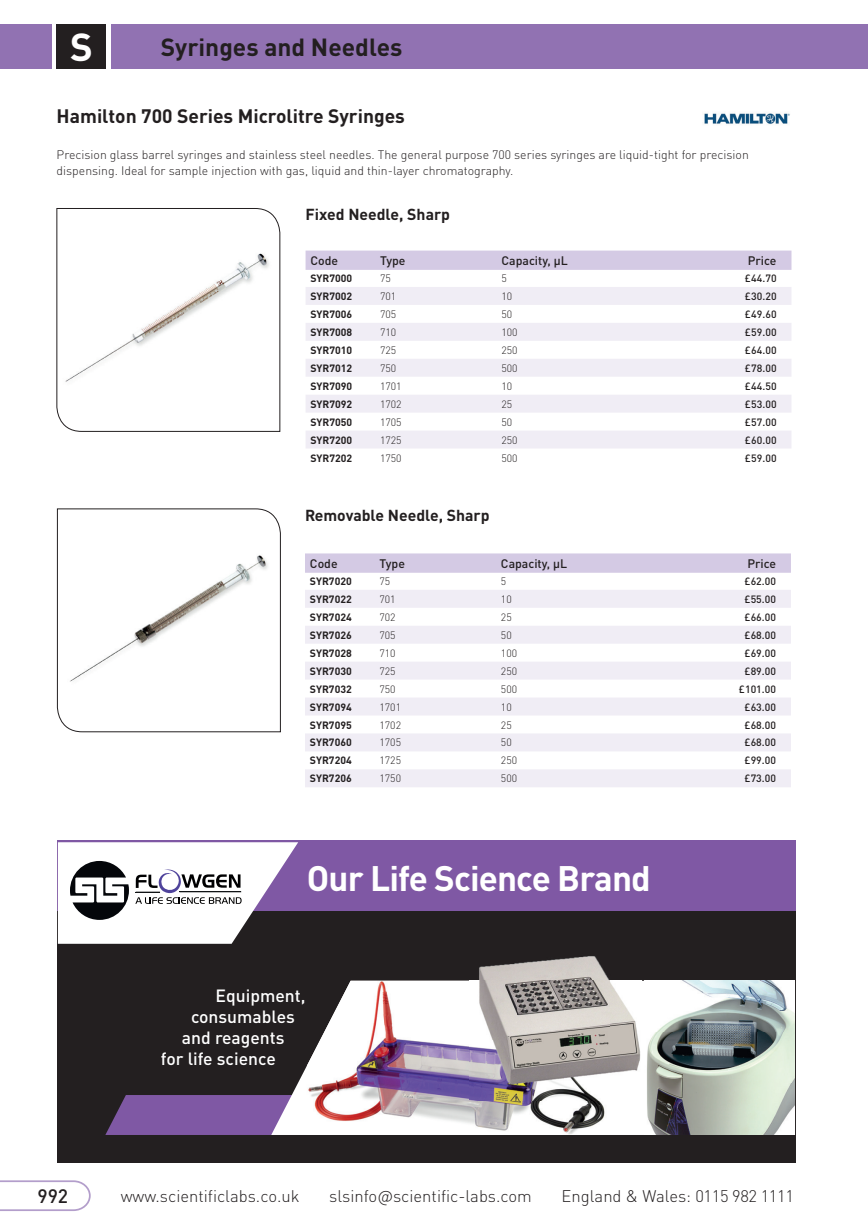
<style>
.page{position:relative;width:868px;height:1230px;background:#fff}
.page>*{position:absolute;margin:0;border:0;box-sizing:border-box;transform-origin:0 0}
.t1{font:700 38.5px "DIN Pro";color:#fff}
.t2{font:700 35px "DIN Pro";letter-spacing:-.025em;color:#fff}
.t3{font:700 24.5px "DIN Pro";color:#231f20}
.t4{font:700 19.25px "DIN Pro";color:#231f20}
.t5{font:500 19.25px "DIN Pro";color:#231f20}
.t6{font:500 17.5px "DIN Pro";color:#fff}
.t7{font:300 16.62px "DIN Pro";color:#231f20}
.t8{font:700 15.75px "DIN Pro";color:#231f20}
.t9{font:300 12.25px/16.6px "DIN Pro";color:#231f20}
.t10{font:500 12.25px "DIN Pro";color:#231f20}
.t11{font:700 10.5px "DIN Pro";color:#231f20}
.t12{font:500 10.5px "DIN Pro";color:#231f20}
.t13{font:300 10.5px "DIN Pro";color:#231f20}
</style>
<div class="page">
<hr style="left:865px;top:24px;width:2px;height:45px;background:#9172b2">
<div style="left:111px;top:24px;width:754px;height:45px;background:#9172b2"></div>
<div style="left:57px;top:24px;width:49px;height:45px;background:#231f20"></div>
<div style="left:0;top:24px;width:52px;height:45px;background:#9172b2"></div>
<svg style="left:0;top:1180px;width:91px;height:31px"></svg>
<div style="left:305px;top:250px;width:486px;height:20px;background:#d4cae4"></div>
<svg style="left:306px;top:287px;width:485px;height:161px;fill:#f0edf5"></svg>
<svg style="left:56px;top:208px;width:224px;height:224px"></svg>
<div style="left:305px;top:553px;width:485px;height:19px;background:#d4cae4"></div>
<svg style="left:305px;top:590px;width:485px;height:197px;fill:#f0edf5"></svg>
<svg style="left:57px;top:508px;width:224px;height:224px"></svg>
<img style="left:704px;top:113px;width:86px;height:11px">
<div style="left:57px;top:840px;width:738px;height:322px;background:#231f20"></div>
<div style="left:106px;top:1095px;width:165px;height:39px;background:#7f58a4"></div>
<svg style="left:271px;top:980px;width:373px;height:154px"></svg>
<img style="left:307px;top:980px;width:302px;height:154px">
<div style="left:57px;top:840px;width:738px;height:71px;background:#7f58a4"></div>
<svg style="left:58px;top:842px;width:240px;height:101px;background:#ccc9cf"></svg>
<img style="left:644px;top:980px;width:150px;height:154px">
<img style="left:469px;top:956px;width:172px;height:143px">
<h1 class="t1" style="left:70px;top:15px;width:24px">S</h1>
<h3 class="t3" style="left:161px;top:26px;width:243px">Syringes and Needles</h3>
<h3 class="t4" style="left:57px;top:100px;width:350px">Hamilton 700 Series Microlitre Syringes</h3>
<p class="t9" style="left:57px;top:145px;width:693px">Precision glass barrel syringes and stainless steel needles. The general purpose 700 series syringes are liquid-tight for precision dispensing. Ideal for sample injection with gas, liquid and thin-layer chromatography.</p>
<p class="t8" style="left:305px;top:201px;width:146px">Fixed Needle, Sharp</p>
<p class="t10" style="left:310px;top:250px;width:29px">Code</p>
<p class="t10" style="left:380px;top:250px;width:27px">Type</p>
<p class="t10" style="left:501px;top:250px;width:68px">Capacity, µL</p>
<p class="t10" style="left:747px;top:250px;width:30px">Price</p>
<p class="t11" style="left:310px;top:269px;width:43px">SYR7000</p>
<p class="t13" style="left:380px;top:270px;width:12px">75</p>
<p class="t13" style="left:501px;top:270px;width:7px">5</p>
<p class="t12" style="left:744px;top:270px;width:33px">£ 44.70</p>
<p class="t11" style="left:310px;top:287px;width:43px">SYR7002</p>
<p class="t13" style="left:380px;top:288px;width:18px">701</p>
<p class="t13" style="left:501px;top:288px;width:12px">10</p>
<p class="t12" style="left:744px;top:287px;width:33px">£ 30.20</p>
<p class="t11" style="left:310px;top:305px;width:43px">SYR7006</p>
<p class="t13" style="left:380px;top:306px;width:18px">705</p>
<p class="t13" style="left:501px;top:306px;width:12px">50</p>
<p class="t12" style="left:744px;top:305px;width:33px">£ 49.60</p>
<p class="t11" style="left:310px;top:323px;width:43px">SYR7008</p>
<p class="t13" style="left:380px;top:324px;width:18px">710</p>
<p class="t13" style="left:501px;top:324px;width:18px">100</p>
<p class="t12" style="left:744px;top:323px;width:33px">£ 59.00</p>
<p class="t11" style="left:310px;top:341px;width:43px">SYR7010</p>
<p class="t13" style="left:380px;top:342px;width:18px">725</p>
<p class="t13" style="left:501px;top:342px;width:18px">250</p>
<p class="t12" style="left:744px;top:341px;width:33px">£ 64.00</p>
<p class="t11" style="left:310px;top:359px;width:43px">SYR7012</p>
<p class="t13" style="left:380px;top:360px;width:18px">750</p>
<p class="t13" style="left:501px;top:360px;width:18px">500</p>
<p class="t12" style="left:744px;top:359px;width:33px">£ 78.00</p>
<p class="t11" style="left:310px;top:377px;width:43px">SYR7090</p>
<p class="t13" style="left:380px;top:378px;width:23px">1701</p>
<p class="t13" style="left:501px;top:378px;width:12px">10</p>
<p class="t12" style="left:744px;top:377px;width:33px">£ 44.50</p>
<p class="t11" style="left:310px;top:395px;width:43px">SYR7092</p>
<p class="t13" style="left:380px;top:396px;width:23px">1702</p>
<p class="t13" style="left:501px;top:396px;width:12px">25</p>
<p class="t12" style="left:744px;top:395px;width:33px">£ 53.00</p>
<p class="t11" style="left:310px;top:413px;width:43px">SYR7050</p>
<p class="t13" style="left:380px;top:414px;width:23px">1705</p>
<p class="t13" style="left:501px;top:414px;width:12px">50</p>
<p class="t12" style="left:744px;top:413px;width:33px">£ 57.00</p>
<p class="t11" style="left:310px;top:431px;width:43px">SYR7200</p>
<p class="t13" style="left:380px;top:431px;width:23px">1725</p>
<p class="t13" style="left:501px;top:431px;width:18px">250</p>
<p class="t12" style="left:744px;top:431px;width:33px">£ 60.00</p>
<p class="t11" style="left:310px;top:449px;width:43px">SYR7202</p>
<p class="t13" style="left:380px;top:449px;width:23px">1750</p>
<p class="t13" style="left:501px;top:449px;width:18px">500</p>
<p class="t12" style="left:744px;top:449px;width:33px">£ 59.00</p>
<p class="t8" style="left:305px;top:502px;width:186px">Removable Needle, Sharp</p>
<p class="t10" style="left:310px;top:553px;width:29px">Code</p>
<p class="t10" style="left:379px;top:553px;width:27px">Type</p>
<p class="t10" style="left:501px;top:553px;width:68px">Capacity, µL</p>
<p class="t10" style="left:747px;top:553px;width:30px">Price</p>
<p class="t11" style="left:310px;top:572px;width:43px">SYR7020</p>
<p class="t13" style="left:379px;top:573px;width:12px">75</p>
<p class="t13" style="left:501px;top:573px;width:7px">5</p>
<p class="t12" style="left:744px;top:572px;width:33px">£ 62.00</p>
<p class="t11" style="left:310px;top:590px;width:43px">SYR7022</p>
<p class="t13" style="left:379px;top:591px;width:18px">701</p>
<p class="t13" style="left:501px;top:591px;width:12px">10</p>
<p class="t12" style="left:744px;top:590px;width:33px">£ 55.00</p>
<p class="t11" style="left:310px;top:608px;width:43px">SYR7024</p>
<p class="t13" style="left:379px;top:609px;width:18px">702</p>
<p class="t13" style="left:501px;top:609px;width:12px">25</p>
<p class="t12" style="left:744px;top:608px;width:33px">£ 66.00</p>
<p class="t11" style="left:310px;top:626px;width:43px">SYR7026</p>
<p class="t13" style="left:379px;top:626px;width:18px">705</p>
<p class="t13" style="left:501px;top:626px;width:12px">50</p>
<p class="t12" style="left:744px;top:626px;width:33px">£ 68.00</p>
<p class="t11" style="left:310px;top:644px;width:43px">SYR7028</p>
<p class="t13" style="left:379px;top:644px;width:18px">710</p>
<p class="t13" style="left:501px;top:644px;width:18px">100</p>
<p class="t12" style="left:744px;top:644px;width:33px">£ 69.00</p>
<p class="t11" style="left:310px;top:662px;width:43px">SYR7030</p>
<p class="t13" style="left:379px;top:662px;width:18px">725</p>
<p class="t13" style="left:501px;top:662px;width:18px">250</p>
<p class="t12" style="left:744px;top:662px;width:33px">£ 89.00</p>
<p class="t11" style="left:310px;top:680px;width:43px">SYR7032</p>
<p class="t13" style="left:379px;top:680px;width:18px">750</p>
<p class="t13" style="left:501px;top:680px;width:18px">500</p>
<p class="t12" style="left:738px;top:680px;width:39px">£ 101.00</p>
<p class="t11" style="left:310px;top:698px;width:43px">SYR7094</p>
<p class="t13" style="left:379px;top:698px;width:23px">1701</p>
<p class="t13" style="left:501px;top:698px;width:12px">10</p>
<p class="t12" style="left:744px;top:698px;width:33px">£ 63.00</p>
<p class="t11" style="left:310px;top:716px;width:43px">SYR7095</p>
<p class="t13" style="left:379px;top:716px;width:23px">1702</p>
<p class="t13" style="left:501px;top:716px;width:12px">25</p>
<p class="t12" style="left:744px;top:716px;width:33px">£ 68.00</p>
<p class="t11" style="left:310px;top:734px;width:43px">SYR7060</p>
<p class="t13" style="left:379px;top:734px;width:23px">1705</p>
<p class="t13" style="left:501px;top:734px;width:12px">50</p>
<p class="t12" style="left:744px;top:734px;width:33px">£ 68.00</p>
<p class="t11" style="left:310px;top:751px;width:43px">SYR7204</p>
<p class="t13" style="left:379px;top:752px;width:23px">1725</p>
<p class="t13" style="left:501px;top:752px;width:18px">250</p>
<p class="t12" style="left:744px;top:752px;width:33px">£ 99.00</p>
<p class="t11" style="left:310px;top:769px;width:43px">SYR7206</p>
<p class="t13" style="left:379px;top:770px;width:23px">1750</p>
<p class="t13" style="left:501px;top:770px;width:18px">500</p>
<p class="t12" style="left:744px;top:770px;width:33px">£ 73.00</p>
<h2 class="t2" style="left:307px;top:849px;width:345px">Our Life Science Brand</h2>
<h3 class="t6" style="left:215px;top:981px;width:91px">Equipment,</h3>
<h3 class="t6" style="left:191px;top:1002px;width:105px">consumables</h3>
<h3 class="t6" style="left:182px;top:1023px;width:104px">and reagents</h3>
<h3 class="t6" style="left:161px;top:1044px;width:116px">for life science</h3>
<h3 class="t5" style="left:37px;top:1180px;width:32px">992</h3>
<h3 class="t7" style="left:121px;top:1183px;width:180px">www.scientificlabs.co.uk</h3>
<h3 class="t7" style="left:329px;top:1183px;width:204px">slsinfo@scientific-labs.com</h3>
<h3 class="t7" style="left:561px;top:1183px;width:234px">England &amp; Wales: 0115 982 1111</h3>
</div>
